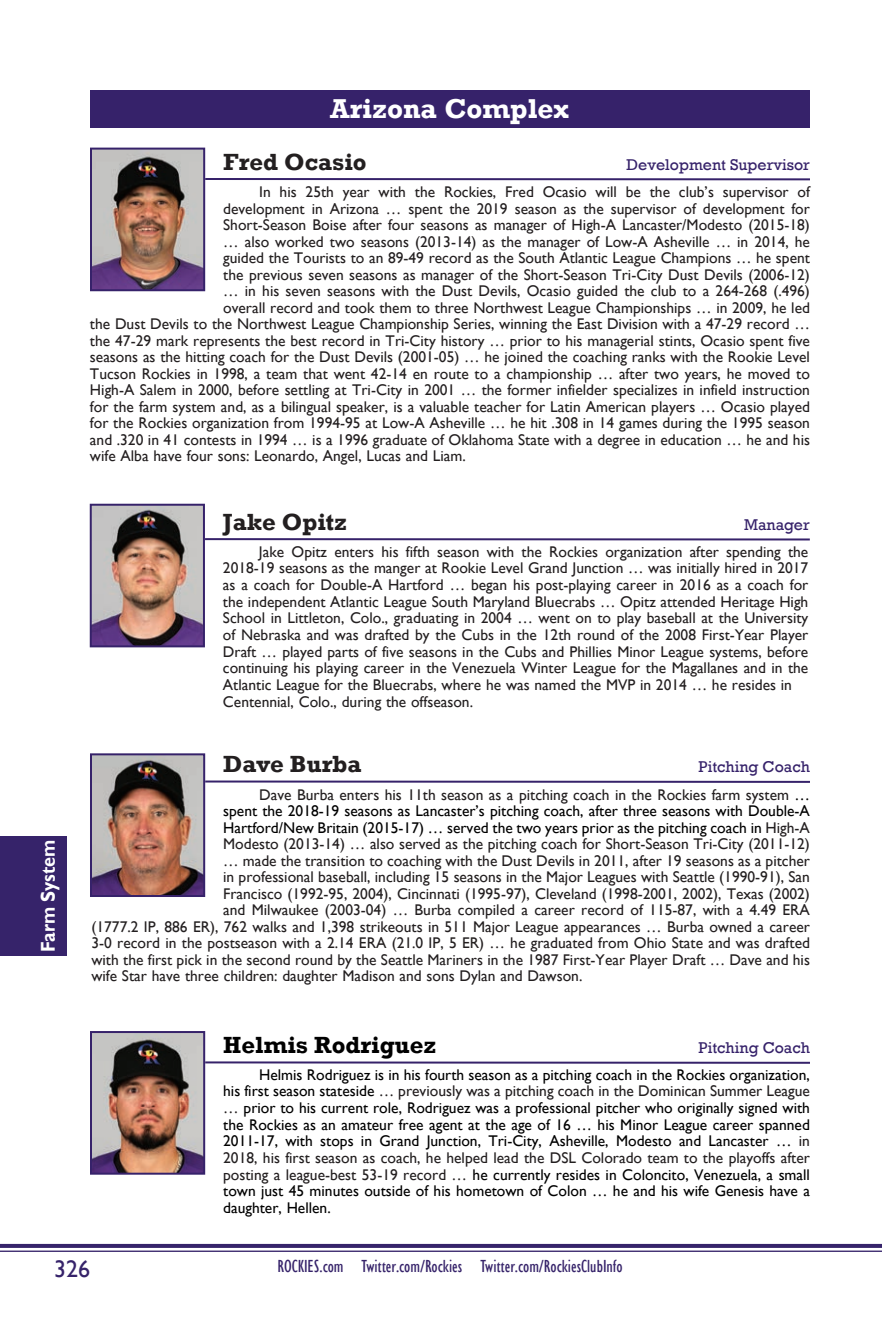
<style>
.page{position:relative;width:882px;height:1332px;background:#fff}
.page>*{position:absolute;margin:0;border:0;box-sizing:border-box;transform-origin:0 0}
.t1{font:700 28px "Rockwell";color:#fff}
.t2{font:700 24px "Rockwell";color:#231f20}
.t3{font:700 24px "Rockwell";color:#000}
.t4{font:24px "Gill Sans";color:#36236a}
.t5{font:700 20px "Gill Sans";color:#fff;scale:.9 1}
.t6{font:condensed 18px "Gill Sans";color:#36236a}
.t7{font:16px "Rockwell";color:#36226a}
.t8{font:15.6px/16.6px "Gill Sans";color:#231f20}
.t9{font:15.6px/16.6px "Gill Sans";color:#000;text-align:justify}
.s1{color:#000}
.s2{color:#231f20}
</style>
<div class="page">
<svg style="left:0;top:1244px;width:882px;height:4px;background:#39276c"></svg>
<hr style="left:0;top:1251px;width:882px;height:1px;background:#36236a">
<div style="left:0;top:836px;width:66px;height:120px;background:#36236a"></div>
<div style="left:90px;top:90px;width:720px;height:37px;background:#36226a"></div>
<hr style="left:205px;top:538px;width:605px;height:2px;background:#36226a">
<hr style="left:205px;top:1061px;width:605px;height:3px;background:#36226a">
<img style="left:93px;top:1034px;width:109px;height:138px">
<div style="left:90px;top:1031px;width:115px;height:144px;border:2px solid #36226a"></div>
<hr style="left:205px;top:178px;width:605px;height:2px;background:#36226a">
<img style="left:93px;top:151px;width:109px;height:137px">
<div style="left:90px;top:148px;width:115px;height:143px;border:2px solid #36226a"></div>
<hr style="left:205px;top:781px;width:605px;height:2px;background:#36226a">
<img style="left:93px;top:756px;width:109px;height:138px">
<div style="left:90px;top:753px;width:115px;height:144px;border:2px solid #36226a"></div>
<img style="left:93px;top:507px;width:109px;height:137px">
<div style="left:90px;top:504px;width:115px;height:143px;border:2px solid #36226a"></div>
<h1 class="t1" style="left:330px;top:92px;width:241px">Arizona Complex</h1>
<h2 class="t2" style="left:223px;top:147px;width:145px">Fred Ocasio</h2>
<p class="t7" style="left:627px;top:155px;width:185px">Development Supervisor</p>
<p class="t8" style="left:259px;top:184px;width:552px">In his 25th year with the Rockies, Fred Ocasio will be the club’s supervisor of</p>
<p class="t8" style="left:223px;top:200px;width:588px">development in Arizona … spent the 2019 season as the supervisor of development for</p>
<p class="t8" style="left:223px;top:217px;width:588px">Short-Season Boise after four seasons as manager of High-A Lancaster/Modesto (2015-18)</p>
<p class="t8" style="left:223px;top:233px;width:588px">… also worked two seasons (2013-14) as the manager of Low-A Asheville … in 2014, he</p>
<p class="t8" style="left:223px;top:250px;width:588px">guided the Tourists to an 89-49 record as the South Atlantic League Champions … he spent</p>
<p class="t8" style="left:223px;top:266px;width:588px">the previous seven seasons as manager of the Short-Season Tri-City Dust Devils (2006-12)</p>
<p class="t8" style="left:223px;top:283px;width:588px">… in his seven seasons with the Dust Devils, Ocasio guided the club to a 264-268 (.496)</p>
<p class="t8" style="left:223px;top:299px;width:588px">overall record and took them to three Northwest League Championships … in 2009, he led</p>
<p class="t8" style="left:90px;top:316px;width:722px">the Dust Devils to the Northwest League Championship Series, winning the East Division with a 47-29 record …</p>
<p class="t8" style="left:90px;top:332px;width:722px">the 47-29 mark represents the best record in Tri-City history … prior to his managerial stints, Ocasio spent five</p>
<p class="t8" style="left:90px;top:349px;width:722px">seasons as the hitting coach for the Dust Devils (2001-05) … he joined the coaching ranks with the Rookie Level</p>
<p class="t8" style="left:90px;top:365px;width:721px">Tucson Rockies in 1998, a team that went 42-14 en route to a championship … after two years, he moved to</p>
<p class="t8" style="left:90px;top:382px;width:722px">High-A Salem in 2000, before settling at Tri-City in 2001 … the former infielder specializes in infield instruction</p>
<p class="t8" style="left:90px;top:398px;width:722px">for the farm system and, as a bilingual speaker, is a valuable teacher for Latin American players … Ocasio played</p>
<p class="t8" style="left:90px;top:415px;width:722px">for the Rockies organization from 1994-95 at Low-A Asheville … he hit .308 in 14 games during the 1995 season</p>
<p class="t8" style="left:90px;top:431px;width:722px">and .320 in 41 contests in 1994 … is a 1996 graduate of Oklahoma State with a degree in education … he and his</p>
<p class="t8" style="left:90px;top:448px;width:377px">wife Alba have four sons: Leonardo, Angel, Lucas and Liam.</p>
<h2 class="t2" style="left:223px;top:507px;width:125px">Jake Opitz</h2>
<p class="t7" style="left:744px;top:515px;width:67px">Manager</p>
<p class="t8" style="left:223px;top:543px;width:587px;text-indent:36px">Jake Opitz enters his fifth season with the Rockies organization after spending the 2018-19 seasons as the manger at Rookie Level Grand Junction … was initially hired in 2017 as a coach for Double-A Hartford … began his post-playing career in 2016 as a coach for the independent Atlantic League South Maryland Bluecrabs … Opitz attended Heritage High School in Littleton, Colo., graduating in 2004 … went on to play baseball at the University of Nebraska and was drafted by the Cubs in the 12th round of the 2008 First-Year Player Draft … played parts of five seasons in the Cubs and Phillies Minor League systems, before continuing his playing career in the Venezuela Winter League for the Magallanes and in the Atlantic League for the Bluecrabs, where he was named the MVP in 2014 … he resides in Centennial, Colo., during the offseason.</p>
<p class="t5" style="left:36px;top:874px;width:21px;rotate:-90deg">te</p>
<p class="t5" style="left:36px;top:952px;width:33px;rotate:-90deg">F r</p>
<h2 class="t2" style="left:223px;top:750px;width:140px">Dave Burba</h2>
<p class="t7" style="left:699px;top:758px;width:113px">Pitching Coach</p>
<p class="t8" style="left:259px;top:786px;width:552px">Dave Burba enters his 11th season as a pitching coach in the Rockies farm system <span class="s1">…</span></p>
<p class="t9" style="left:223px;top:803px;width:588px">spent the 2018-19 seasons as Lancaster’s pitching coach, after three seasons with Double-A</p>
<p class="t9" style="left:223px;top:819px;width:588px">Hartford/New Britain (2015-17) … served the two years prior as the pitching coach in <span class="s2">High-A</span></p>
<p class="t8" style="left:223px;top:836px;width:588px">Modesto (2013-14) … also served as the pitching coach for Short-Season Tri-City (2011-12)</p>
<p class="t8" style="left:223px;top:853px;width:588px">… made the transition to coaching with the Dust Devils in 2011, after 19 seasons as a pitcher</p>
<p class="t8" style="left:223px;top:869px;width:588px">in professional baseball, including 15 seasons in the Major Leagues with Seattle (1990-91), San</p>
<p class="t8" style="left:223px;top:886px;width:588px">Francisco (1992-95, 2004), Cincinnati (1995-97), Cleveland (1998-2001, 2002), Texas (2002)</p>
<p class="t8" style="left:223px;top:902px;width:588px">and Milwaukee (2003-04) … Burba compiled a career record of 115-87, with a 4.49 ERA</p>
<p class="t8" style="left:91px;top:919px;width:720px">(1777.2 IP, 886 ER), 762 walks and 1,398 strikeouts in 511 Major League appearances … Burba owned a career</p>
<p class="t8" style="left:91px;top:935px;width:720px">3-0 record in the postseason with a 2.14 ERA (21.0 IP, 5 ER) … he graduated from Ohio State and was drafted</p>
<p class="t8" style="left:91px;top:952px;width:720px">with the first pick in the second round by the Seattle Mariners in the 1987 First-Year Player Draft … Dave and his</p>
<p class="t8" style="left:91px;top:968px;width:493px">wife Star have three children: daughter Madison and sons Dylan and Dawson.</p>
<h2 class="t3" style="left:223px;top:1031px;width:214px">Helmis Rodriguez</h2>
<p class="t7" style="left:699px;top:1039px;width:113px">Pitching Coach</p>
<p class="t9" style="left:223px;top:1066px;width:588px;text-indent:36px">Helmis Rodriguez is in his fourth season as a pitching coach in the Rockies organization, his first season stateside <span class="s2">… previously was a pitching coach in the Dominican Summer League …</span> prior to his current role, Rodriguez was a professional pitcher who originally signed with the Rockies as an amateur free agent at the age of 16 … his Minor League career spanned 2011-17, with stops in Grand Junction, Tri-City, Asheville, Modesto and Lancaster … <span class="s2">in 2018, his first season as coach, he helped lead the DSL Colorado team to the playoffs after posting a league-best 53-19 record …</span> he currently resides in Coloncito, Venezuela, a small town just 45 minutes outside of his hometown of Colon … he and his wife Genesis have a daughter, Hellen.</p>
<h2 class="t4" style="left:54px;top:1255px;width:37px">326</h2>
<p class="t6" style="left:277px;top:1256px;width:347px">ROCKIES.com Twitter.com/Rockies Twitter.com/RockiesClubInfo</p>
</div>
